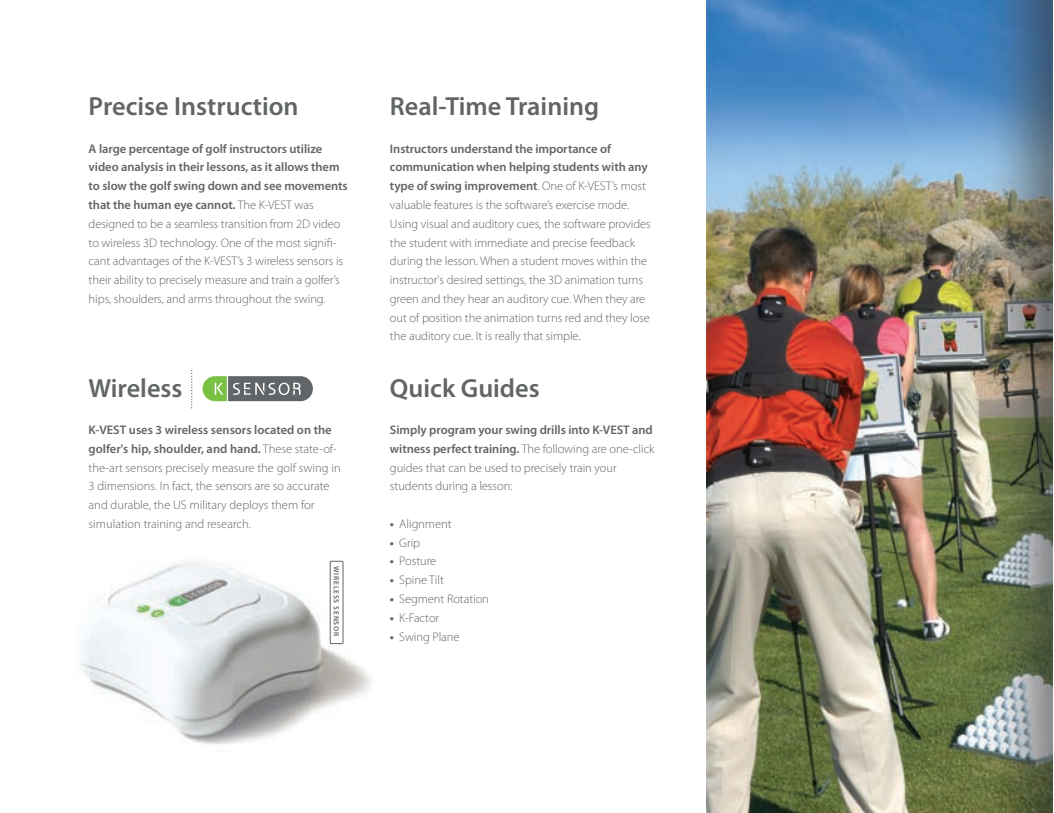
<style>
.page{position:relative;width:1054px;height:813px;background:#fff}
.page>*{position:absolute;margin:0;border:0;box-sizing:border-box;transform-origin:0 0}
.t1{font:600 26.25px "Myriad Pro";color:#616567}
.t2{font:300 12.5px/18.8px "Myriad Pro";letter-spacing:-.005em;color:#616567}
.t3{font:600 7.5px "Myriad Pro";letter-spacing:.1em;color:#616567}
.s1{font-weight:600}
.s2{font-weight:700}
</style>
<div class="page">
<img style="left:706px;top:0;width:347px;height:812px">
<img style="left:80px;top:563px;width:291px;height:182px">
<svg style="left:202px;top:376px;width:111px;height:26px;background:#84937e"></svg>
<svg style="left:191px;top:370px;width:1px;height:38px"></svg>
<svg style="left:329px;top:560px;width:15px;height:83px"></svg>
<h1 class="t1" style="left:89px;top:92px;width:211px">Precise Instruction</h1>
<p class="t2" style="left:89px;top:139px;width:261px"><span class="s1">A large percentage of golf instructors utilize video analysis in their lessons, as it allows them to slow the golf swing down and see movements that the human eye cannot.</span> The K-VEST was designed to be a seamless transition from 2D video to wireless 3D technology. One of the most signifi&shy;cant advantages of the K-VEST’s 3 wireless sensors is their ability to precisely measure and train a golfer’s hips, shoulders, and arms throughout the swing.</p>
<h1 class="t1" style="left:89px;top:373px;width:95px">Wireless</h1>
<p class="t2" style="left:89px;top:421px;width:254px"><span class="s1">K-VEST uses 3 wireless sensors located on the golfer's hip, shoulder, and hand.</span> These state-of&shy;the-art sensors precisely measure the golf swing in 3 dimensions. In fact, the sensors are so accurate and durable, the US military deploys them for simulation training and research.</p>
<p class="t3" style="left:340px;top:566px;width:72px;rotate:90deg">WIRELESS SENSOR</p>
<h1 class="t1" style="left:390px;top:92px;width:211px">Real-Time Training</h1>
<p class="t2" style="left:390px;top:139px;width:262px"><span class="s1">Instructors understand the importance of communication when helping students with any type of swing improvement</span>. One of K-VEST’s most valuable features is the software’s exercise mode.<br>Using visual and auditory cues, the software provides the student with immediate and precise feedback during the lesson. When a student moves within the instructor's desired settings, the 3D animation turns green and they hear an auditory cue. When they are out of position the animation turns red and they lose the auditory cue. It is really that simple.</p>
<h1 class="t1" style="left:390px;top:373px;width:151px">Quick Guides</h1>
<p class="t2" style="left:390px;top:421px;width:266px"><span class="s1">Simply program your swing drills into K-VEST and witness perfect training.</span> The following are one-click guides that can be used to precisely train your students during a lesson:</p>
<p class="t2" style="left:390px;top:514px;width:63px"><span class="s2">•</span> Alignment</p>
<p class="t2" style="left:390px;top:533px;width:32px"><span class="s2">•</span> Grip</p>
<p class="t2" style="left:390px;top:552px;width:48px"><span class="s2">•</span> Posture</p>
<p class="t2" style="left:390px;top:571px;width:55px"><span class="s2">•</span> Spine Tilt</p>
<p class="t2" style="left:390px;top:589px;width:100px"><span class="s2">•</span> Segment Rotation</p>
<p class="t2" style="left:390px;top:608px;width:51px"><span class="s2">•</span> K-Factor</p>
<p class="t2" style="left:390px;top:627px;width:71px"><span class="s2">•</span> Swing Plane</p>
</div>
